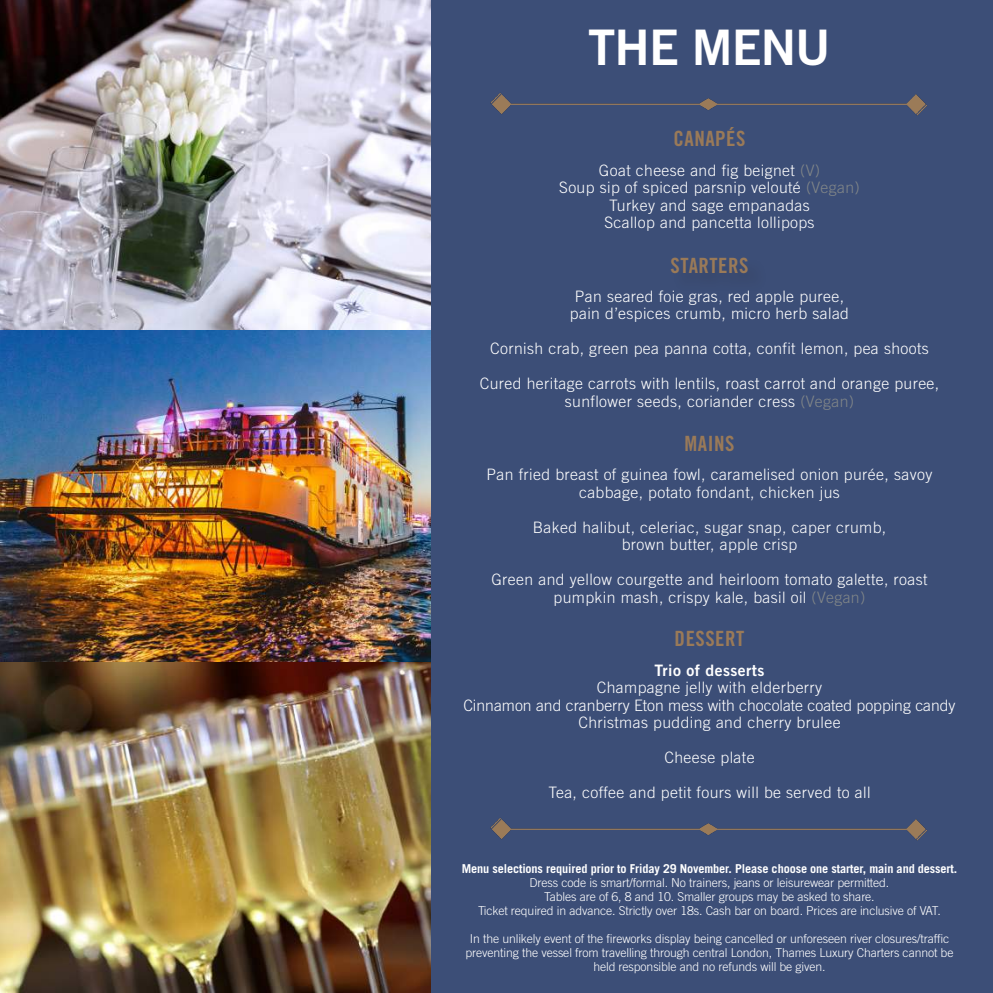
<style>
.page{position:relative;width:993px;height:993px;background:#fff}
.page>*{position:absolute;margin:0;border:0;box-sizing:border-box;transform-origin:0 0}
.t1{font:49px "Trade Gothic Bold Two";letter-spacing:-.02em;color:#fff}
.t2{font:21px "Trade Gothic Bold Cond Twenty";letter-spacing:.025em;color:#9a7a58}
.t3{font:300 15.75px/17.5px "Trade Gothic";letter-spacing:.025em;color:#fff;text-align:center}
.t4{font:15.75px "Trade Gothic Bold Two";letter-spacing:.025em;color:#fff}
.t5{font:300 12.25px/14px "Trade Gothic";letter-spacing:-.01em;color:#fff;text-align:center}
.t6{font:700 12.25px "Trade Gothic";letter-spacing:-.01em;color:#fff}
.s1{color:#818688}
</style>
<div class="page">
<div style="left:0;top:0;width:992px;height:992px;background:#3c4e77"></div>
<img style="left:0;top:0;width:430px;height:992px">
<img style="left:490px;top:93px;width:437px;height:23px">
<img style="left:490px;top:818px;width:437px;height:23px">
<h1 class="t1" style="left:588px;top:17px;width:244px">THE MENU</h1>
<h2 class="t2" style="left:673px;top:125px;width:73px">CANAPÉS</h2>
<p class="t3" style="left:559px;top:161px;width:302px">Goat cheese and fig beignet <span class="s1">(V)<br></span>Soup sip of spiced parsnip velouté <span class="s1">(Vegan)<br></span>Turkey and sage empanadas<br>Scallop and pancetta lollipops</p>
<h2 class="t2" style="left:670px;top:252px;width:79px">STARTERS</h2>
<p class="t3" style="left:569px;top:287px;width:280px">Pan seared foie gras, red apple puree, pain d’espices crumb, micro herb salad</p>
<p class="t3" style="left:490px;top:340px;width:440px">Cornish crab, green pea panna cotta, confit lemon, pea shoots</p>
<p class="t3" style="left:479px;top:375px;width:461px">Cured heritage carrots with lentils, roast carrot and orange puree, sunflower seeds, coriander cress <span class="s1">(Vegan)</span></p>
<h2 class="t2" style="left:684px;top:431px;width:51px">MAINS</h2>
<p class="t3" style="left:486px;top:465px;width:447px">Pan fried breast of guinea fowl, caramelised onion purée, savoy cabbage, potato fondant, chicken jus</p>
<p class="t3" style="left:532px;top:518px;width:355px">Baked halibut, celeriac, sugar snap, caper crumb, brown butter, apple crisp</p>
<p class="t3" style="left:491px;top:570px;width:437px">Green and yellow courgette and heirloom tomato galette, roast pumpkin mash, crispy kale, basil oil <span class="s1">(Vegan)</span></p>
<h2 class="t2" style="left:674px;top:626px;width:71px">DESSERT</h2>
<p class="t4" style="left:654px;top:660px;width:111px">Trio of desserts</p>
<p class="t3" style="left:463px;top:678px;width:493px">Champagne jelly with elderberry<br>Cinnamon and cranberry Eton mess with chocolate coated popping candy<br>Christmas pudding and cherry brulee</p>
<p class="t3" style="left:664px;top:748px;width:92px">Cheese plate</p>
<p class="t3" style="left:548px;top:783px;width:324px">Tea, coffee and petit fours will be served to all</p>
<p class="t6" style="left:461px;top:860px;width:497px">Menu selections required prior to Friday 29 November. Please choose one starter, main and dessert.</p>
<p class="t5" style="left:478px;top:874px;width:464px">Dress code is smart/formal. No trainers, jeans or leisurewear permitted.<br>Tables are of 6, 8 and 10. Smaller groups may be asked to share.<br>Ticket required in advance. Strictly over 18s. Cash bar on board. Prices are inclusive of VAT.</p>
<p class="t5" style="left:465px;top:930px;width:489px">In the unlikely event of the fireworks display being cancelled or unforeseen river closures/traffic preventing the vessel from travelling through central London, Thames Luxury Charters cannot be held responsible and no refunds will be given.</p>
</div>
